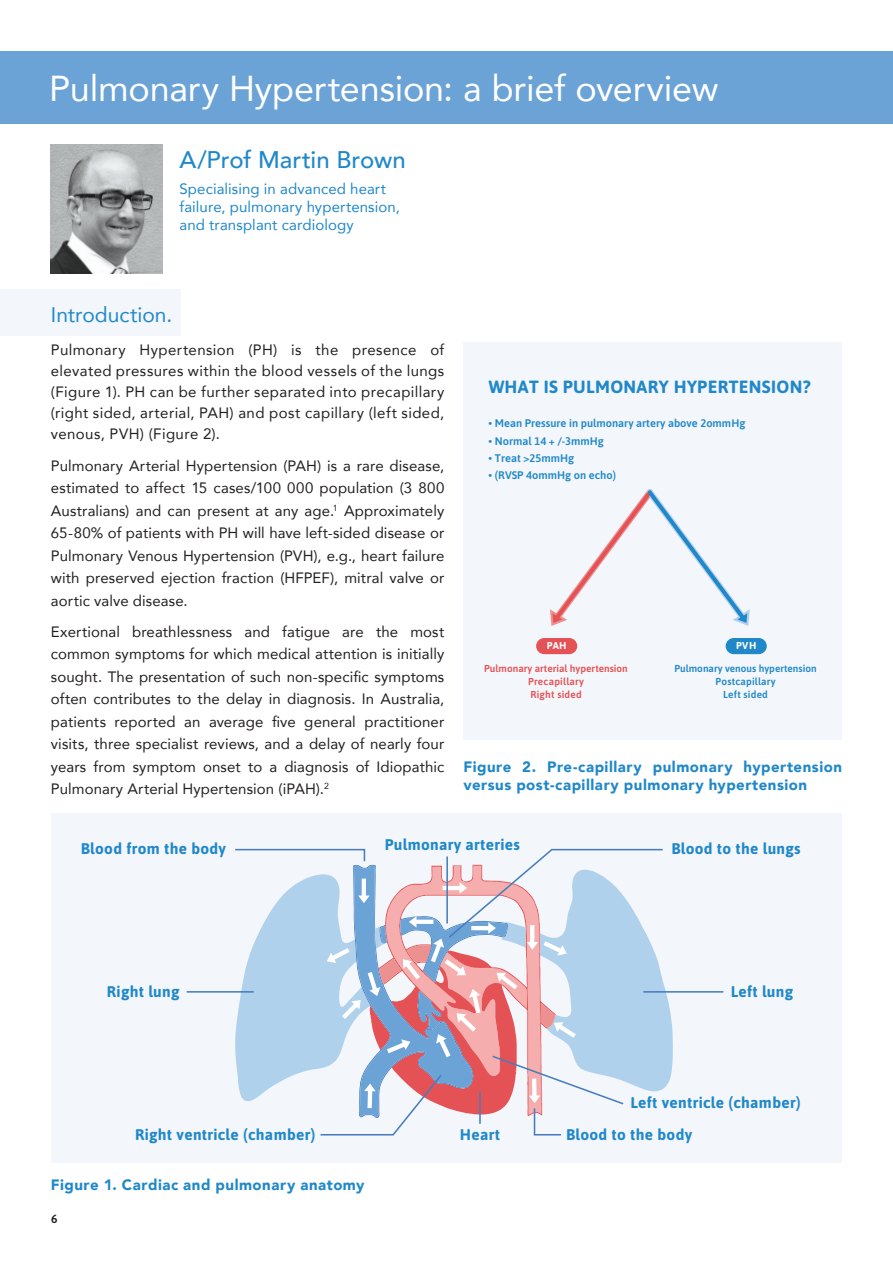
<style>
.page{position:relative;width:893px;height:1263px;background:#fff}
.page>*{position:absolute;margin:0;border:0;box-sizing:border-box;transform-origin:0 0}
.t1{font:36px "Avenir";letter-spacing:-.005em;color:#fff}
.t2{font:500 24px "Avenir";color:#2088c9}
.t3{font:21px "Avenir";color:#2088c9}
.t4{font:700 17.7px "Asap";letter-spacing:.02em;color:#2088c9}
.t5{font:700 15.45px/31.2px "Asap";letter-spacing:.02em;color:#2088c9}
.t6{font:15px/22.5px "Avenir";letter-spacing:.01em;color:#231f20;text-align:justify}
.t7{font:900 15px/18px "Avenir";letter-spacing:.035em;color:#2088c9}
.t8{font:15px/18px "Avenir";letter-spacing:.01em;color:#2088c9}
.t9{font:600 12px "Asap";color:#231f20}
.t10{font:600 10.95px "Asap";color:#2088c9}
.t11{font:600 10.05px/12.9px "Asap";color:#e55255;text-align:center}
.t12{font:600 10.05px/12.9px "Asap";color:#2088c9;text-align:center}
.t13{font:700 10.05px "Asap";letter-spacing:.035em;color:#fff}
</style>
<div class="page">
<div style="left:0;top:51px;width:893px;height:72px;background:#6ca3d7"></div>
<img style="left:51px;top:144px;width:111px;height:129px">
<div style="left:463px;top:344px;width:379px;height:394px;background:#f3f6fb"></div>
<div style="left:536px;top:638px;width:41px;height:16px;background:#e55255;border-radius:8px"></div>
<div style="left:726px;top:638px;width:41px;height:16px;background:#2088c9;border-radius:8px"></div>
<svg style="left:550px;top:489px;width:200px;height:137px"></svg>
<div style="left:0;top:289px;width:181px;height:46px;background:#f3f6fb"></div>
<div style="left:51px;top:814px;width:791px;height:349px;background:#f3f6fb"></div>
<hr style="left:187px;top:991px;width:67px;height:2px;background:#477dbd">
<hr style="left:643px;top:991px;width:80px;height:2px;background:#477dbd">
<svg style="left:234px;top:848px;width:439px;height:288px"></svg>
<h1 class="t1" style="left:49px;top:60px;width:671px">Pulmonary Hypertension: a brief overview</h1>
<h2 class="t2" style="left:179px;top:139px;width:228px">A/Prof Martin Brown</h2>
<p class="t8" style="left:179px;top:179px;width:222px">Specialising in advanced heart failure, pulmonary hypertension, and transplant cardiology</p>
<h3 class="t3" style="left:51px;top:298px;width:123px">Introduction.</h3>
<p class="t6" style="left:51px;top:339px;width:395px;line-height:21px">Pulmonary Hypertension (PH) is the presence of elevated pressures within the blood vessels of the lungs (Figure 1). PH can be further separated into precapillary (right sided, arterial, PAH) and post capillary (left sided, venous, PVH) (Figure 2).</p>
<p class="t6" style="left:51px;top:454px;width:395px">Pulmonary Arterial Hypertension (PAH) is a rare disease, estimated to affect 15 cases/100 000 population (3 800<br>Australians) and can present at any age.<sup>1</sup> Approximately 65-80% of patients with PH will have left-sided disease or Pulmonary Venous Hypertension (PVH), e.g., heart failure with preserved ejection fraction (HFPEF), mitral valve or aortic valve disease.</p>
<p class="t6" style="left:51px;top:620px;width:395px">Exertional breathlessness and fatigue are the most common symptoms for which medical attention is initially sought. The presentation of such non-specific symptoms often contributes to the delay in diagnosis. In Australia, patients reported an average five general practitioner visits, three specialist reviews, and a delay of nearly four years from symptom onset to a diagnosis of Idiopathic Pulmonary Arterial Hypertension (iPAH).<sup>2</sup></p>
<p class="t4" style="left:489px;top:374px;width:323px">WHAT IS PULMONARY HYPERTENSION?</p>
<p class="t10" style="left:489px;top:416px;width:258px">• Mean Pressure in pulmonary artery above 2ommHg</p>
<p class="t10" style="left:489px;top:433px;width:117px">• Normal 14 + /-3mmHg</p>
<p class="t10" style="left:489px;top:450px;width:87px">• Treat &gt;25mmHg</p>
<p class="t10" style="left:489px;top:468px;width:129px">• (RVSP 4ommHg on echo)</p>
<p class="t13" style="left:547px;top:638px;width:21px">PAH</p>
<p class="t11" style="left:484px;top:661px;width:145px">Pulmonary arterial hypertension<br>Precapillary<br>Right sided</p>
<p class="t13" style="left:736px;top:638px;width:22px">PVH</p>
<p class="t12" style="left:674px;top:661px;width:144px">Pulmonary venous hypertension<br>Postcapillary<br>Left sided</p>
<p class="t7" style="left:463px;top:757px;width:380px">Figure 2. Pre-capillary pulmonary hypertension versus post-capillary pulmonary hypertension</p>
<p class="t5" style="left:81px;top:832px;width:147px">Blood from the body</p>
<p class="t5" style="left:385px;top:828px;width:136px">Pulmonary arteries</p>
<p class="t5" style="left:671px;top:832px;width:131px">Blood to the lungs</p>
<p class="t5" style="left:107px;top:975px;width:74px">Right lung</p>
<p class="t5" style="left:731px;top:975px;width:64px">Left lung</p>
<p class="t5" style="left:135px;top:1118px;width:182px">Right ventricle (chamber)</p>
<p class="t5" style="left:460px;top:1118px;width:42px">Heart</p>
<p class="t7" style="left:51px;top:1176px;width:315px">Figure 1. Cardiac and pulmonary anatomy</p>
<p class="t9" style="left:51px;top:1211px;width:8px">6</p>
<p class="t5" style="left:566px;top:1087px;width:236px;text-indent:64px">Left ventricle (chamber)<br>Blood to the body</p>
</div>
